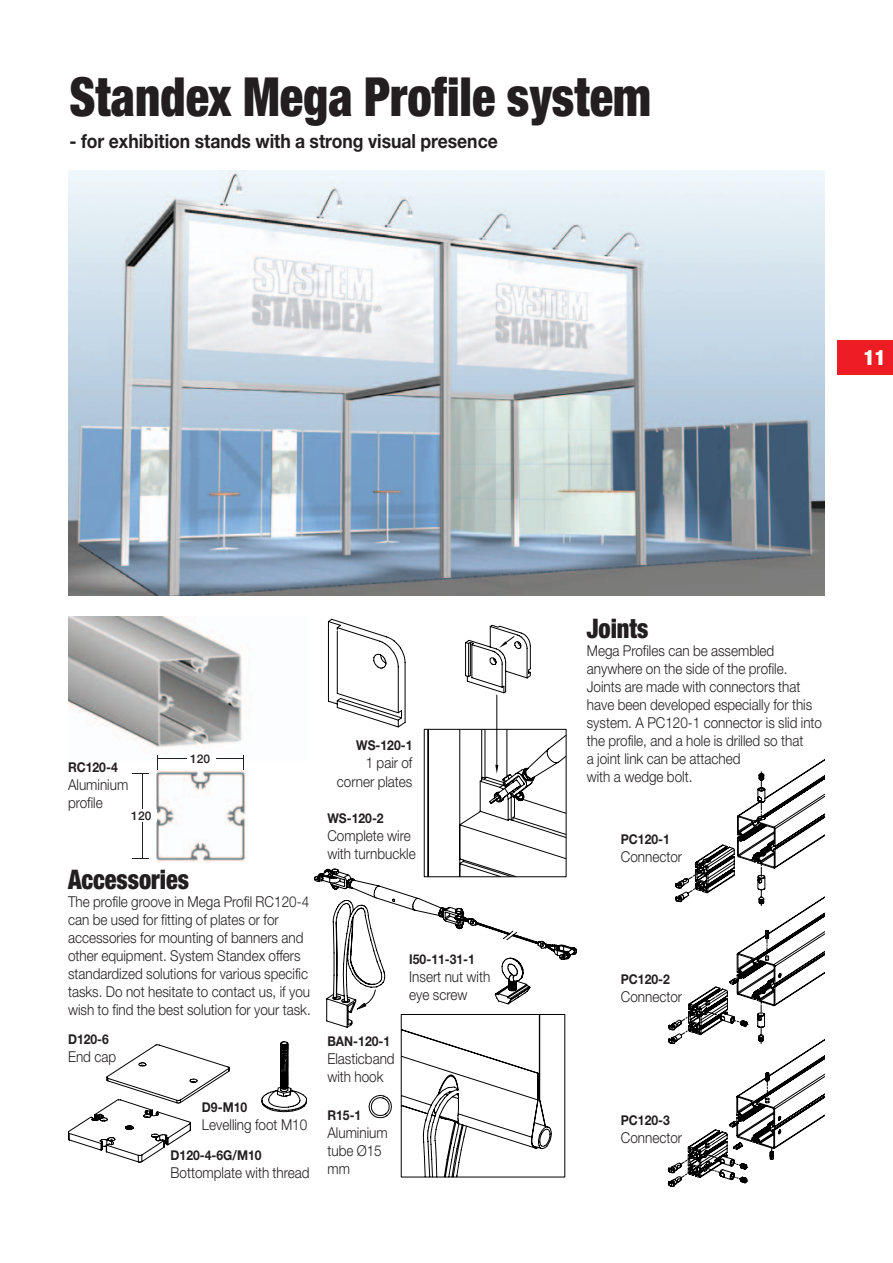
<style>
.page{position:relative;width:893px;height:1263px;background:#fff}
.page>*{position:absolute;margin:0;border:0;box-sizing:border-box;transform-origin:0 0}
.t1{font:900 condensed 54px "Helvetica Neue";color:#231f20;scale:.9 1}
.t2{font:900 condensed 27px "Helvetica Neue";color:#231f20;scale:.9 1}
.t3{font:900 condensed 21px "Helvetica Neue";color:#fff}
.t4{font:700 19.5px "Helvetica Neue";color:#231f20;scale:.9 1}
.t5{font:300 15px/18px "Helvetica Neue";color:#231f20;scale:.9 1}
.t6{font:700 13.5px "Helvetica Neue";color:#231f20;scale:.9 1}
.t7{font:500 12px "Helvetica Neue";color:#231f20}
</style>
<div class="page">
<img style="left:68px;top:170px;width:757px;height:425px">
<div style="left:838px;top:340px;width:55px;height:34px;background:#ee1d23"></div>
<svg style="left:668px;top:759px;width:157px;height:428px"></svg>
<img style="left:68px;top:617px;width:178px;height:139px">
<img style="left:156px;top:771px;width:90px;height:92px">
<svg style="left:157px;top:756px;width:1px;height:14px"></svg>
<hr style="left:157px;top:758px;width:86px;height:1px;background:#231f20">
<svg style="left:243px;top:756px;width:1px;height:14px"></svg>
<svg style="left:132px;top:858px;width:16px;height:1px"></svg>
<hr style="left:142px;top:774px;width:1px;height:84px;background:#231f20">
<svg style="left:132px;top:773px;width:17px;height:1px"></svg>
<div style="left:186px;top:753px;width:29px;height:11px;background:#fff"></div>
<div style="left:128px;top:809px;width:29px;height:13px;background:#fff"></div>
<svg style="left:68px;top:1044px;width:162px;height:118px"></svg>
<svg style="left:261px;top:1041px;width:46px;height:71px"></svg>
<svg style="left:314px;top:619px;width:263px;height:558px"></svg>
<h1 class="t1" style="left:70px;top:78px;width:647px">Standex Mega Profile system</h1>
<h3 class="t4" style="left:70px;top:135px;width:477px">- for exhibition stands with a strong visual presence</h3>
<h3 class="t3" style="left:864px;top:350px;width:23px">11</h3>
<p class="t6" style="left:68px;top:762px;width:57px">RC120-4</p>
<p class="t5" style="left:68px;top:777px;width:68px">Aluminium profile</p>
<p class="t7" style="left:131px;top:811px;width:22px">120</p>
<p class="t7" style="left:190px;top:755px;width:22px">120</p>
<h2 class="t2" style="left:68px;top:870px;width:136px">Accessories</h2>
<p class="t5" style="left:68px;top:894px;width:271px">The profile groove in Mega Profil RC120-4 can be used for fitting of plates or for accessories for mounting of banners and other equipment. System Standex offers standardized solutions for various specific tasks. Do not hesitate to contact us, if you wish to find the best solution for your task.</p>
<p class="t6" style="left:68px;top:1034px;width:47px">D120-6</p>
<p class="t5" style="left:68px;top:1049px;width:55px">End cap</p>
<p class="t6" style="left:202px;top:1102px;width:52px">D9-M10</p>
<p class="t5" style="left:202px;top:1117px;width:118px">Levelling foot M10</p>
<p class="t6" style="left:171px;top:1150px;width:103px">D120-4-6G/M10</p>
<p class="t5" style="left:171px;top:1165px;width:156px">Bottomplate with thread</p>
<p class="t6" style="left:356px;top:741px;width:64px">WS-120-1</p>
<p class="t5" style="left:337px;top:755px;width:86px;text-align:right">1 pair of corner plates</p>
<p class="t6" style="left:327px;top:813px;width:64px">WS-120-2</p>
<p class="t5" style="left:327px;top:828px;width:100px">Complete wire with turnbuckle</p>
<p class="t6" style="left:327px;top:1036px;width:71px">BAN-120-1</p>
<p class="t5" style="left:327px;top:1051px;width:76px">Elasticband with hook</p>
<p class="t6" style="left:327px;top:1111px;width:39px">R15-1</p>
<p class="t5" style="left:327px;top:1125px;width:68px">Aluminium tube Ø15 mm</p>
<p class="t6" style="left:409px;top:954px;width:75px">I50-11-31-1</p>
<p class="t5" style="left:409px;top:969px;width:91px">Insert nut with eye screw</p>
<h2 class="t2" style="left:587px;top:619px;width:70px">Joints</h2>
<p class="t5" style="left:587px;top:643px;width:263px">Mega Profiles can be assembled anywhere on the side of the profile.<br>Joints are made with connectors that have been developed especially for this system. A PC120-1 connector is slid into the profile, and a hole is drilled so that<br>a joint link can be attached<br>with a wedge bolt.</p>
<p class="t6" style="left:621px;top:834px;width:56px">PC120-1</p>
<p class="t5" style="left:621px;top:849px;width:70px">Connector</p>
<p class="t6" style="left:621px;top:975px;width:56px">PC120-2</p>
<p class="t5" style="left:621px;top:989px;width:70px">Connector</p>
<p class="t6" style="left:621px;top:1115px;width:56px">PC120-3</p>
<p class="t5" style="left:621px;top:1130px;width:70px">Connector</p>
</div>
